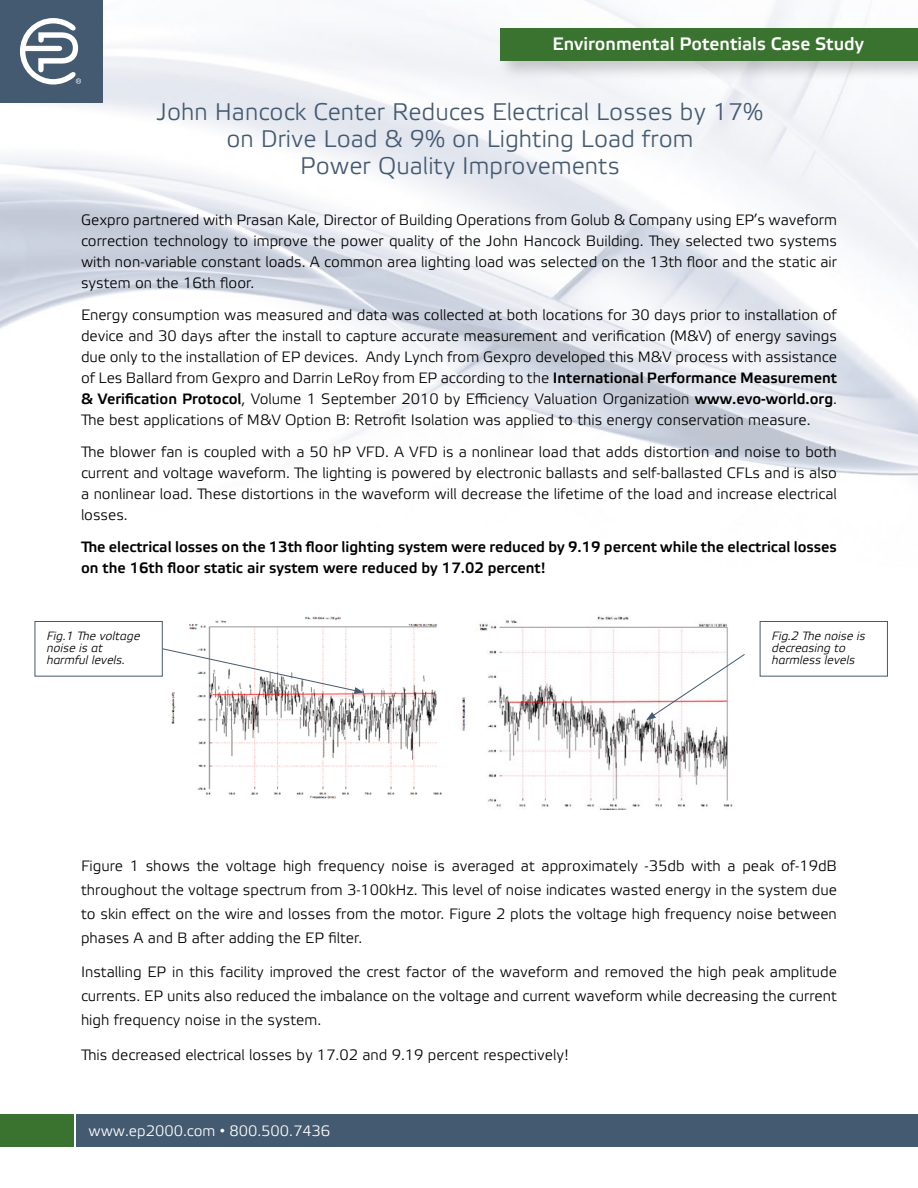
<style>
.page{position:relative;width:918px;height:1188px;background:#fff}
.page>*{position:absolute;margin:0;border:0;box-sizing:border-box;transform-origin:0 0}
.t1{font:24px/27px "Elektra Light Pro";color:#445a70;text-align:center}
.t2{font:700 18px "Elektra Light Pro";color:#fff}
.t3{font:15px/21px "Elektra Light Pro";color:#000;text-align:justify}
.t4{font:700 15px/21px "Elektra Light Pro";color:#000}
.t5{font:15px "Elektra Light Pro";color:#fff}
.t6{font:italic 12px/12px "Elektra Light Pro";color:#000}
.s1{font-weight:700}
.s2{font-family:"Arial"}
</style>
<div class="page">
<img style="left:171px;top:616px;width:271px;height:183px">
<div style="left:495px;top:23px;width:423px;height:57px;background:#000;opacity:.2"></div>
<div style="left:501px;top:28px;width:417px;height:33px;background:#3a722f"></div>
<div style="left:0;top:0;width:103px;height:103px;background:#445a70"></div>
<svg style="left:20px;top:18px;width:107px;height:98px"></svg>
<div style="left:76px;top:1115px;width:842px;height:32px;background:#445a70"></div>
<div style="left:0;top:1115px;width:74px;height:32px;background:#3a722f"></div>
<img style="left:461px;top:615px;width:272px;height:194px">
<div style="left:760px;top:621px;width:128px;height:56px;background:#fff;border:1px solid #445a70"></div>
<div style="left:35px;top:621px;width:128px;height:56px;background:#fff;border:1px solid #445a70"></div>
<svg style="left:646px;top:653px;width:99px;height:67px"></svg>
<svg style="left:162px;top:648px;width:202px;height:46px"></svg>
<p class="t2" style="left:553px;top:34px;width:313px">Environmental Potentials Case Study</p>
<h1 class="t1" style="left:156px;top:99px;width:609px">John Hancock Center Reduces Electrical Losses by 17% on Drive Load &amp; 9% on Lighting Load from<br>Power Quality Improvements</h1>
<p class="t3" style="left:81px;top:210px;width:757px">Gexpro partnered with Prasan Kale, Director of Building Operations from Golub &amp; Company using EP’s waveform correction technology to improve the power quality of the John Hancock Building. They selected two systems with non-variable constant loads. A common area lighting load was selected on the 13th floor and the static air system on the 16th floor.</p>
<p class="t3" style="left:81px;top:305px;width:757px">Energy consumption was measured and data was collected at both locations for 30 days prior to installation of device and 30 days after the install to capture accurate measurement and verification (M&amp;V) of energy savings due only to the installation of EP devices. Andy Lynch from Gexpro developed this M&amp;V process with assistance of Les Ballard from Gexpro and Darrin LeRoy from EP according to the <span class="s1">International Performance Measurement &amp; Verification Protocol</span>, Volume 1 September 2010 by Efficiency Valuation Organization <span class="s1">www.evo-world.org</span>.<br>The best applications of M&amp;V Option B: Retrofit Isolation was applied to this energy conservation measure.</p>
<p class="t3" style="left:81px;top:442px;width:758px">The blower fan is coupled with a 50 hP VFD. A VFD is a nonlinear load that adds distortion and noise to both current and voltage waveform. The lighting is powered by electronic ballasts and self-ballasted CFLs and is also a nonlinear load. These distortions in the waveform will decrease the lifetime of the load and increase electrical losses.</p>
<p class="t4" style="left:81px;top:537px;width:757px">The electrical losses on the 13th floor lighting system were reduced by 9.19 percent while the electrical losses on the 16th floor static air system were reduced by 17.02 percent!</p>
<p class="t6" style="left:47px;top:631px;width:95px">Fig.1 The voltage noise is at harmful levels.</p>
<p class="t6" style="left:772px;top:631px;width:95px">Fig.2 The noise is decreasing to harmless levels</p>
<p class="t3" style="left:81px;top:854px;width:757px;line-height:24px">Figure 1 shows the voltage high frequency noise is averaged at approximately -35db with a peak of-19dB throughout the voltage spectrum from 3-100kHz. This level of noise indicates wasted energy in the system due to skin effect on the wire and losses from the motor. Figure 2 plots the voltage high frequency noise between phases A and B after adding the EP filter.</p>
<p class="t3" style="left:81px;top:961px;width:758px;line-height:24px">Installing EP in this facility improved the crest factor of the waveform and removed the high peak amplitude currents. EP units also reduced the imbalance on the voltage and current waveform while decreasing the current high frequency noise in the system.</p>
<p class="t3" style="left:81px;top:1045px;width:490px">This decreased electrical losses by 17.02 and 9.19 percent respectively!</p>
<p class="t5" style="left:88px;top:1123px;width:243px">www.ep2000.com <span class="s2">•</span> 800.500.7436</p>
</div>
